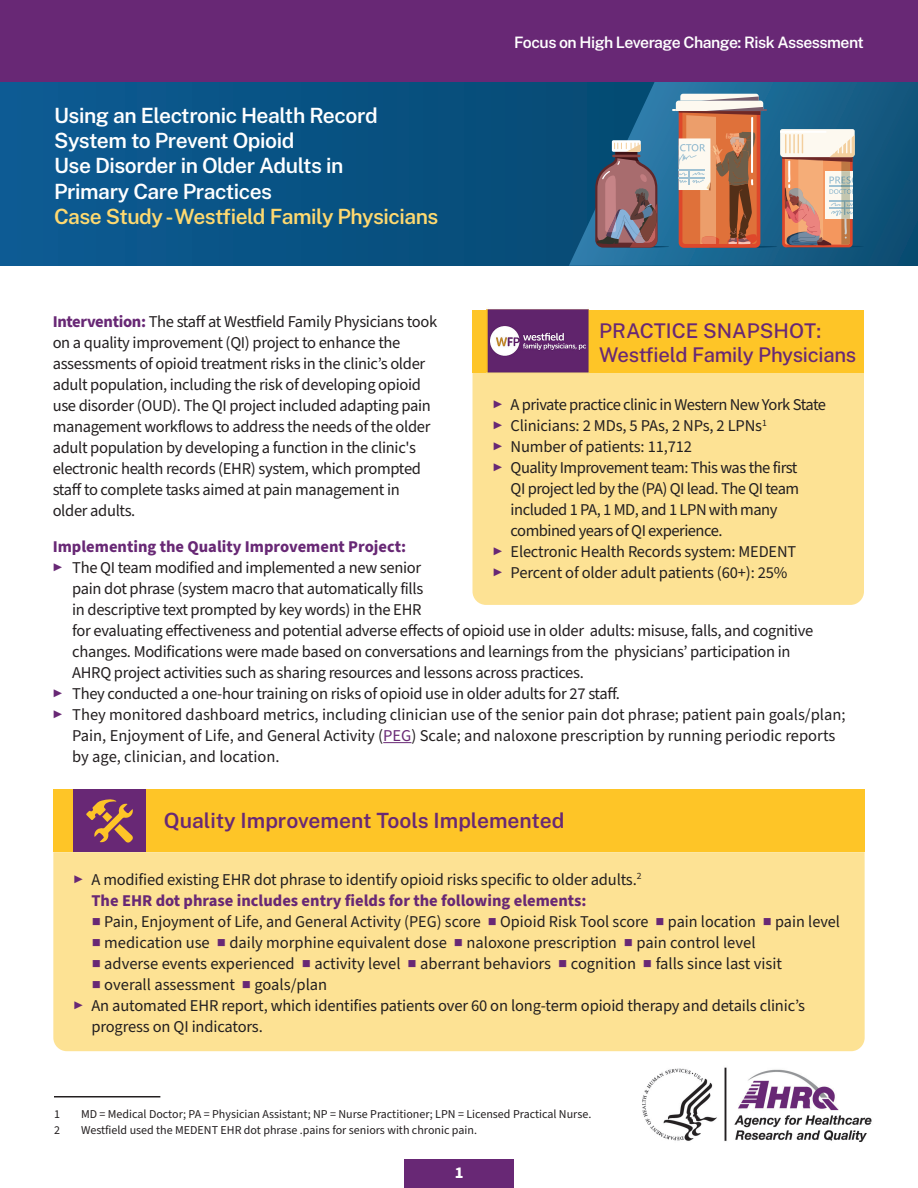
<style>
.page{position:relative;width:918px;height:1188px;background:#fff}
.page>*{position:absolute;margin:0;border:0;box-sizing:border-box;transform-origin:0 0}
.t1{font:600 21px/25.2px "Public Sans";letter-spacing:-.02em;color:#fff}
.t2{font:600 21px "Public Sans";color:#682875}
.t3{font:500 20.25px/24.3px "Public Sans";letter-spacing:-.01em;color:#682875}
.t4{font:16.5px/21px "Source Sans Pro";letter-spacing:-.02em;color:#231f20}
.t5{font:16.5px/21px "Source Sans Pro";color:#231f20}
.t6{font:700 16.5px "Source Sans Pro";color:#682875}
.t7{font:700 16.5px "Source Sans Pro";color:#fff}
.t8{font:600 15.75px "Public Sans";letter-spacing:-.03em;color:#fff}
.t9{font:12px "Source Sans Pro";color:#231f20}
.s1{color:#fed970}
.s2{font-weight:700;color:#682875}
.s3{color:#682875}
</style>
<div class="page">
<div style="left:405px;top:1159px;width:109px;height:29px;background:#682875"></div>
<div style="left:472px;top:373px;width:392px;height:232px;background:#fde294"></div>
<svg style="left:0;top:81px;width:569px;height:185px;background:#095384"></svg>
<svg style="left:569px;top:81px;width:349px;height:185px;background:#145881"></svg>
<svg style="left:383px;top:742px;width:28px;height:1px"></svg>
<div style="left:0;top:0;width:918px;height:81px;background:#682875"></div>
<svg style="left:595px;top:94px;width:269px;height:154px;background:#898081"></svg>
<div style="left:472px;top:310px;width:392px;height:63px;background:#fec527"></div>
<div style="left:53px;top:790px;width:812px;height:62px;background:#fec527"></div>
<div style="left:73px;top:790px;width:73px;height:62px;background:#682875"></div>
<div style="left:53px;top:852px;width:812px;height:199px;background:#fde294"></div>
<svg style="left:86px;top:799px;width:47px;height:44px"></svg>
<hr style="left:54px;top:1096px;width:106px;height:2px;background:#231f20">
<img style="left:642px;top:1067px;width:230px;height:75px">
<img style="left:486px;top:309px;width:103px;height:65px">
<h1 class="t1" style="left:54px;top:102px;width:386px">Using an Electronic Health Record<br>System to Prevent Opioid<br>Use Disorder in Older Adults in<br>Primary Care Practices<br><span class="s1">Case Study -Westfield Family Physicians</span></h1>
<p class="t8" style="left:514px;top:31px;width:351px">Focus on High Leverage Change: Risk Assessment</p>
<p class="t4" style="left:53px;top:312px;width:386px"><span class="s2">Intervention:</span> The staff at Westfield Family Physicians took on a quality improvement (QI) project to enhance the assessments of opioid treatment risks in the clinic’s older adult population, including the risk of developing opioid use disorder (OUD). The QI project included adapting pain management workflows to address the needs of the older adult population by developing a function in the clinic's electronic health records (EHR) system, which prompted staff to complete tasks aimed at pain management in older adults.</p>
<p class="t6" style="left:53px;top:536px;width:355px">Implementing the Quality Improvement Project:</p>
<p class="t4" style="left:72px;top:558px;width:743px;text-indent:-20px"><span class="s3">▶</span> The QI team modified and implemented a new senior<br>pain dot phrase (system macro that automatically fills<br>in descriptive text prompted by key words) in the EHR<br>for evaluating effectiveness and potential adverse effects of opioid use in older adults: misuse, falls, and cognitive changes. Modifications were made based on conversations and learnings from the physicians’ participation in AHRQ project activities such as sharing resources and lessons across practices.</p>
<p class="t4" style="left:53px;top:684px;width:569px"><span class="s3">▶</span> They conducted a one-hour training on risks of opioid use in older adults for 27 staff.</p>
<p class="t5" style="left:72px;top:705px;width:775px;text-indent:-20px"><span class="s3">▶</span> They monitored dashboard metrics, including clinician use of the senior pain dot phrase; patient pain goals/plan;<br>Pain, Enjoyment of Life, and General Activity (<span class="s3">PEG</span>) Scale; and naloxone prescription by running periodic reports by age, clinician, and location.</p>
<p class="t3" style="left:599px;top:318px;width:259px">PRACTICE SNAPSHOT:<br>Westfield Family Physicians</p>
<p class="t4" style="left:493px;top:395px;width:335px"><span class="s3">▶</span> A private practice clinic in Western New York State</p>
<p class="t4" style="left:493px;top:416px;width:276px"><span class="s3">▶</span> Clinicians: 2 MDs, 5 PAs, 2 NPs, 2 LPNs<sup>1</sup></p>
<p class="t4" style="left:493px;top:437px;width:201px"><span class="s3">▶</span> Number of patients: 11,712</p>
<p class="t4" style="left:511px;top:458px;width:290px;text-indent:-18px"><span class="s3">▶</span> Quality Improvement team: This was the first QI project led by the (PA) QI lead. The QI team included 1 PA, 1 MD, and 1 LPN with many combined years of QI experience.</p>
<p class="t4" style="left:493px;top:542px;width:305px"><span class="s3">▶</span> Electronic Health Records system: MEDENT</p>
<p class="t4" style="left:493px;top:563px;width:296px"><span class="s3">▶</span> Percent of older adult patients (60+): 25%</p>
<h2 class="t2" style="left:164px;top:806px;width:402px">Quality Improvement Tools Implemented</h2>
<p class="t4" style="left:74px;top:869px;width:569px"><span class="s3">▶</span> A modified existing EHR dot phrase to identify opioid risks specific to older adults.<sup>2</sup></p>
<p class="t6" style="left:91px;top:889px;width:497px">The EHR dot phrase includes entry fields for the following elements:</p>
<p class="t5" style="left:91px;top:911px;width:750px"><span class="s3">■</span> Pain, Enjoyment of Life, and General Activity (PEG) score <span class="s3">■</span> Opioid Risk Tool score <span class="s3">■</span> pain location <span class="s3">■</span> pain level</p>
<p class="t5" style="left:91px;top:932px;width:666px"><span class="s3">■</span> medication use <span class="s3">■</span> daily morphine equivalent dose <span class="s3">■</span> naloxone prescription <span class="s3">■</span> pain control level</p>
<p class="t5" style="left:91px;top:953px;width:692px"><span class="s3">■</span> adverse events experienced <span class="s3">■</span> activity level <span class="s3">■</span> aberrant behaviors <span class="s3">■</span> cognition <span class="s3">■</span> falls since last visit</p>
<p class="t5" style="left:91px;top:974px;width:237px"><span class="s3">■</span> overall assessment <span class="s3">■</span> goals/plan</p>
<p class="t4" style="left:91px;top:995px;width:715px;text-indent:-18px"><span class="s3">▶</span> An automated EHR report, which identifies patients over 60 on long-term opioid therapy and details clinic’s progress on QI indicators.</p>
<p class="t9" style="left:54px;top:1106px;width:7px">1</p>
<p class="t9" style="left:81px;top:1106px;width:512px">MD = Medical Doctor; PA = Physician Assistant; NP = Nurse Practitioner; LPN = Licensed Practical Nurse.</p>
<p class="t9" style="left:54px;top:1122px;width:7px">2</p>
<p class="t9" style="left:81px;top:1122px;width:398px">Westfield used the MEDENT EHR dot phrase .pains for seniors with chronic pain.</p>
<p class="t7" style="left:455px;top:1161px;width:10px">1</p>
</div>
